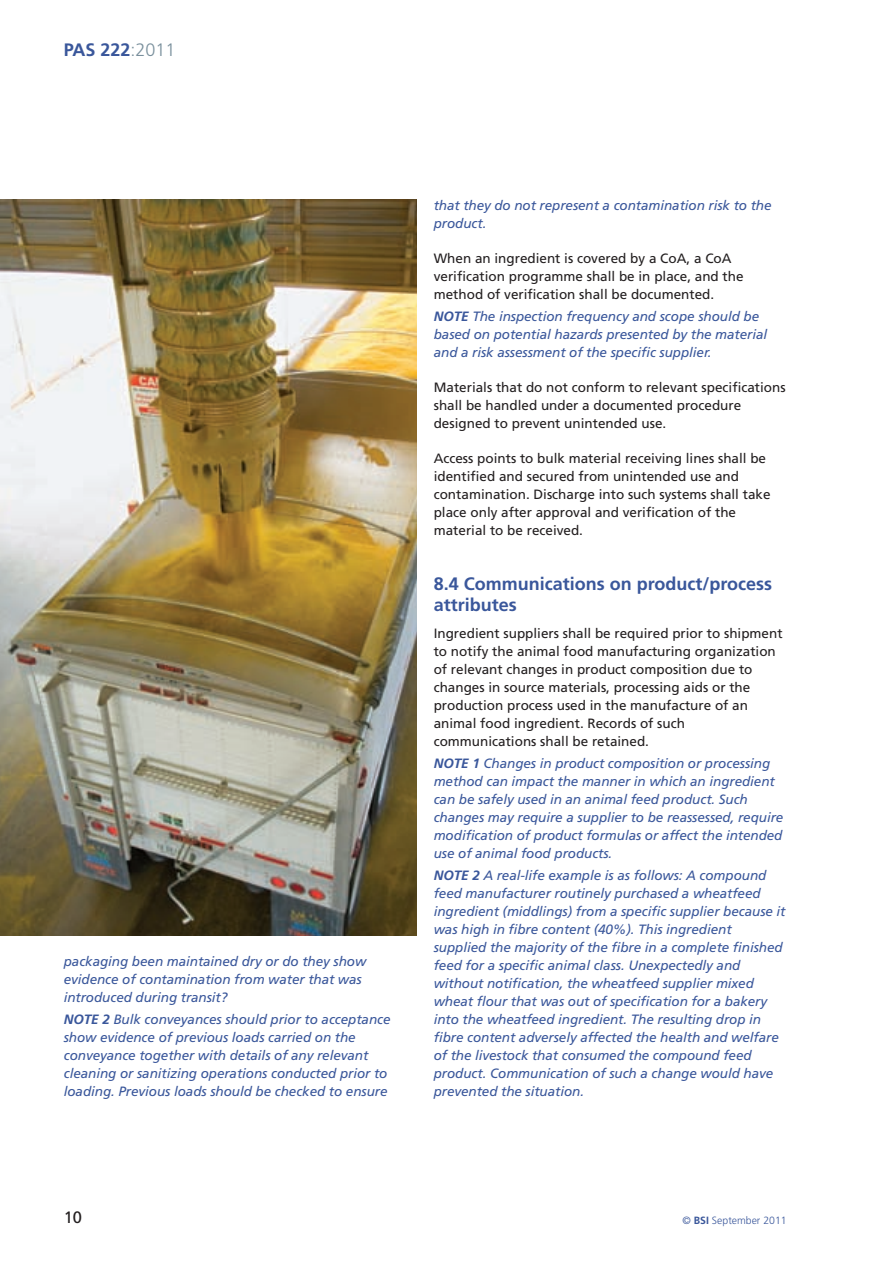
<style>
.page{position:relative;width:893px;height:1263px;background:#fff}
.page>*{position:absolute;margin:0;border:0;box-sizing:border-box;transform-origin:0 0}
.t1{font:700 18px/21px "Frutiger";color:#3a579b}
.t2{font:16.5px "Frutiger";color:#231f20}
.t3{font:italic 13.5px/18px "Frutiger";letter-spacing:-.005em;color:#3a579b}
.t4{font:13.5px/18px "Frutiger";color:#231f20}
.t5{font:300 10.5px "Frutiger";color:#3a579b}
.s1{font-weight:300;color:#798f9c}
.s2{font-weight:700}
</style>
<div class="page">
<img style="left:0;top:200px;width:417px;height:735px">
<h1 class="t1" style="left:64px;top:39px;width:113px">PAS 222<span class="s1">:2011</span></h1>
<p class="t3" style="left:64px;top:952px;width:304px">packaging been maintained dry or do they show evidence of contamination from water that was introduced during transit?</p>
<p class="t3" style="left:64px;top:1011px;width:328px"><span class="s2">NOTE 2</span> Bulk conveyances should prior to acceptance show evidence of previous loads carried on the conveyance together with details of any relevant cleaning or sanitizing operations conducted prior to loading. Previous loads should be checked to ensure</p>
<p class="t3" style="left:434px;top:196px;width:339px">that they do not represent a contamination risk to the product.</p>
<p class="t4" style="left:434px;top:249px;width:311px">When an ingredient is covered by a CoA, a CoA verification programme shall be in place, and the method of verification shall be documented.</p>
<p class="t3" style="left:434px;top:308px;width:335px"><span class="s2">NOTE</span> The inspection frequency and scope should be based on potential hazards presented by the material and a risk assessment of the specific supplier.</p>
<p class="t4" style="left:434px;top:379px;width:353px">Materials that do not conform to relevant specifications shall be handled under a documented procedure designed to prevent unintended use.</p>
<p class="t4" style="left:434px;top:450px;width:338px">Access points to bulk material receiving lines shall be identified and secured from unintended use and contamination. Discharge into such systems shall take place only after approval and verification of the material to be received.</p>
<h1 class="t1" style="left:434px;top:574px;width:340px">8.4 Communications on product/process attributes</h1>
<p class="t4" style="left:434px;top:624px;width:350px">Ingredient suppliers shall be required prior to shipment to notify the animal food manufacturing organization of relevant changes in product composition due to changes in source materials, processing aids or the production process used in the manufacture of an animal food ingredient. Records of such communications shall be retained.</p>
<p class="t3" style="left:434px;top:754px;width:351px"><span class="s2">NOTE 1</span> Changes in product composition or processing method can impact the manner in which an ingredient can be safely used in an animal feed product. Such changes may require a supplier to be reassessed, require modification of product formulas or affect the intended use of animal food products.</p>
<p class="t3" style="left:434px;top:867px;width:353px"><span class="s2">NOTE 2</span> A real-life example is as follows: A compound feed manufacturer routinely purchased a wheatfeed ingredient (middlings) from a specific supplier because it was high in fibre content (40%). This ingredient supplied the majority of the fibre in a complete finished feed for a specific animal class. Unexpectedly and without notification, the wheatfeed supplier mixed wheat flour that was out of specification for a bakery into the wheatfeed ingredient. The resulting drop in fibre content adversely affected the health and welfare of the livestock that consumed the compound feed product. Communication of such a change would have prevented the situation.</p>
<p class="t2" style="left:64px;top:1207px;width:20px">10</p>
<p class="t5" style="left:683px;top:1214px;width:106px">© <span class="s2">BSI</span> September 2011</p>
</div>
